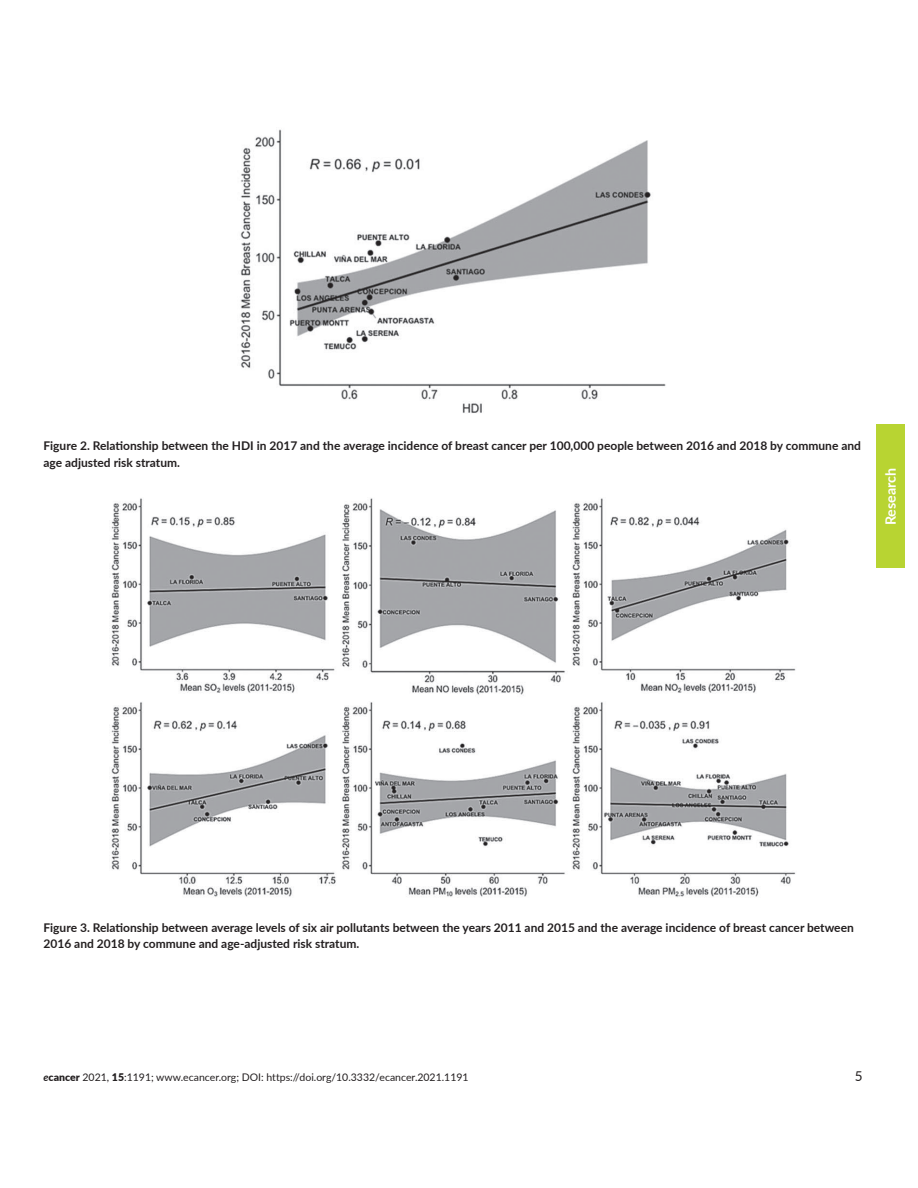
<style>
.page{position:relative;width:918px;height:1188px;background:#fff}
.page>*{position:absolute;margin:0;border:0;box-sizing:border-box;transform-origin:0 0}
.t1{font:700 14.25px "Lato";color:#fff}
.t2{font:13.5px "Lato";color:#231f20}
.t3{font:700 12px/16.5px "Lato";color:#231f20}
.t4{font:10.5px "Lato";color:#231f20}
.s1{font-weight:700;font-style:italic}
.s2{font-weight:900}
</style>
<div class="page">
<div style="left:876px;top:425px;width:29px;height:143px;background:#b8d432"></div>
<img style="left:240px;top:129px;width:426px;height:284px">
<img style="left:111px;top:498px;width:685px;height:399px">
<p class="t3" style="left:44px;top:437px;width:819px">Figure 2. Relationship between the HDI in 2017 and the average incidence of breast cancer per 100,000 people between 2016 and 2018 by commune and age adjusted risk stratum.</p>
<p class="t1" style="left:880px;top:525px;width:59px;rotate:-90deg">Research</p>
<p class="t3" style="left:44px;top:919px;width:812px">Figure 3. Relationship between average levels of six air pollutants between the years 2011 and 2015 and the average incidence of breast cancer between<br>2016 and 2018 by commune and age-adjusted risk stratum.</p>
<p class="t4" style="left:44px;top:1070px;width:427px"><span class="s1">e</span><span class="s2">cancer</span> 2021, <span class="s2">15</span>:1191; www.ecancer.org; DOI: https://doi.org/10.3332/ecancer.2021.1191</p>
<p class="t2" style="left:855px;top:1067px;width:9px">5</p>
</div>
